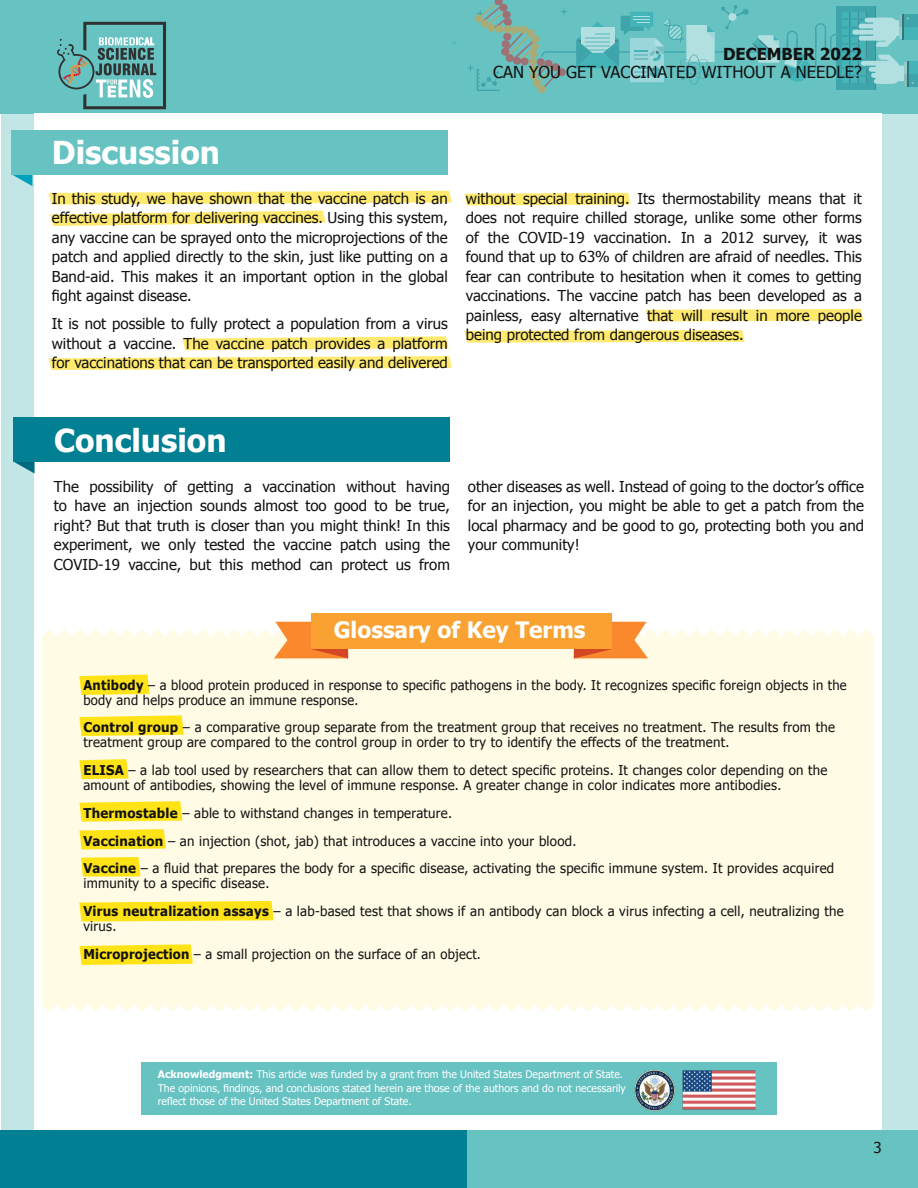
<style>
.page{position:relative;width:918px;height:1188px;background:#fff}
.page>*{position:absolute;margin:0;border:0;box-sizing:border-box;transform-origin:0 0}
.t1{font:700 31.5px "Tahoma";color:#fff}
.t2{font:700 22.5px "Tahoma";color:#fff}
.t3{font:16.5px "Tahoma";color:#121212}
.t4{font:700 16.5px "Tahoma";color:#121212}
.t5{font:15px/19.5px "Tahoma";color:#121212;text-align:justify}
.t6{font:13.5px/27.8px "Tahoma";letter-spacing:.02em;color:#121212}
.t7{font:13.5px/15px "Tahoma";letter-spacing:.02em;color:#121212;scale:.96 1}
.t8{font:10.5px/13.5px "Tahoma";color:#fff}
.s1{font-weight:700}
</style>
<div class="page">
<div style="left:1px;top:0;width:917px;height:1188px;background:#c2e6e6"></div>
<div style="left:0;top:0;width:918px;height:113px;background:#67c2c2"></div>
<div style="left:34px;top:113px;width:847px;height:1028px;background:#fff"></div>
<svg style="left:867px;top:6px;width:8px;height:83px"></svg>
<div style="left:869px;top:67px;width:24px;height:5px;background:#b2e0e0;border-radius:2px"></div>
<div style="left:875px;top:61px;width:24px;height:23px;background:#b2e0e0;border-radius:6px"></div>
<div style="left:874px;top:79px;width:17px;height:5px;background:#b2e0e0;border-radius:2px"></div>
<div style="left:871px;top:73px;width:24px;height:5px;background:#b2e0e0;border-radius:2px"></div>
<div style="left:861px;top:61px;width:24px;height:5px;background:#b2e0e0;border-radius:2px"></div>
<div style="left:873px;top:18px;width:24px;height:23px;background:#b2e0e0;border-radius:6px"></div>
<div style="left:865px;top:18px;width:23px;height:5px;background:#b2e0e0;border-radius:2px"></div>
<div style="left:859px;top:24px;width:23px;height:5px;background:#b2e0e0;border-radius:2px"></div>
<div style="left:859px;top:36px;width:23px;height:5px;background:#b2e0e0;border-radius:2px"></div>
<div style="left:852px;top:30px;width:24px;height:5px;background:#b2e0e0;border-radius:2px"></div>
<svg style="left:878px;top:55px;width:40px;height:32px"></svg>
<div style="left:902px;top:14px;width:16px;height:26px;background:#43b5b9"></div>
<div style="left:904px;top:14px;width:14px;height:13px;background:#3ea5ab"></div>
<svg style="left:876px;top:14px;width:33px;height:33px"></svg>
<svg style="left:467px;top:0;width:400px;height:93px"></svg>
<svg style="left:57px;top:22px;width:109px;height:87px"></svg>
<div style="left:450px;top:1130px;width:468px;height:58px;background:#67c2c2"></div>
<div style="left:0;top:1130px;width:466px;height:58px;background:#008092"></div>
<svg style="left:42px;top:1003px;width:832px;height:8px"></svg>
<div style="left:42px;top:638px;width:831px;height:365px;background:#fffbe5"></div>
<svg style="left:42px;top:622px;width:832px;height:36px"></svg>
<div style="left:311px;top:613px;width:300px;height:36px;background:#f9a231"></div>
<svg style="left:79px;top:674px;width:71px;height:21px"></svg>
<svg style="left:79px;top:715px;width:105px;height:21px;background:#ffe52c"></svg>
<svg style="left:13px;top:175px;width:19px;height:11px"></svg>
<div style="left:11px;top:130px;width:437px;height:45px;background:#67c2c2"></div>
<svg style="left:14px;top:462px;width:21px;height:12px"></svg>
<div style="left:14px;top:417px;width:436px;height:45px;background:#008092"></div>
<svg style="left:79px;top:901px;width:195px;height:21px;background:#ffe52a"></svg>
<svg style="left:79px;top:944px;width:114px;height:21px;background:#ffe52c"></svg>
<svg style="left:81px;top:857px;width:59px;height:20px"></svg>
<svg style="left:79px;top:829px;width:87px;height:21px;background:#ffe52d"></svg>
<svg style="left:79px;top:801px;width:103px;height:21px;background:#ffe52b"></svg>
<svg style="left:79px;top:759px;width:50px;height:20px"></svg>
<svg style="left:49px;top:191px;width:403px;height:14px;background:#ffed86"></svg>
<svg style="left:49px;top:356px;width:403px;height:14px;background:#ffed86"></svg>
<svg style="left:50px;top:211px;width:275px;height:15px"></svg>
<svg style="left:464px;top:193px;width:167px;height:12px;background:#ffea75"></svg>
<svg style="left:464px;top:330px;width:281px;height:13px;background:#ffec7e"></svg>
<svg style="left:646px;top:309px;width:217px;height:12px;background:#ffea74"></svg>
<svg style="left:182px;top:336px;width:267px;height:14px;background:#ffed87"></svg>
<div style="left:141px;top:1062px;width:636px;height:53px;background:#67c2c2"></div>
<img style="left:634px;top:1069px;width:122px;height:42px">
<p class="t4" style="left:723px;top:43px;width:140px">DECEMBER 2022</p>
<p class="t3" style="left:493px;top:61px;width:370px">CAN YOU GET VACCINATED WITHOUT A NEEDLE?</p>
<h1 class="t1" style="left:52px;top:131px;width:170px">Discussion</h1>
<p class="t5" style="left:52px;top:188px;width:398px">In this study, we have shown that the vaccine patch is an effective platform for delivering vaccines. Using this system, any vaccine can be sprayed onto the microprojections of the patch and applied directly to the skin, just like putting on a Band-aid. This makes it an important option in the global fight against disease.</p>
<p class="t5" style="left:52px;top:313px;width:398px">It is not possible to fully protect a population from a virus without a vaccine. The vaccine patch provides a platform for vaccinations that can be transported easily and delivered</p>
<p class="t5" style="left:466px;top:188px;width:398px">without special training. Its thermostability means that it does not require chilled storage, unlike some other forms of the COVID-19 vaccination. In a 2012 survey, it was found that up to 63% of children are afraid of needles. This fear can contribute to hesitation when it comes to getting vaccinations. The vaccine patch has been developed as a painless, easy alternative that will result in more people being protected from dangerous diseases.</p>
<h1 class="t1" style="left:54px;top:418px;width:174px">Conclusion</h1>
<p class="t5" style="left:54px;top:476px;width:398px">The possibility of getting a vaccination without having to have an injection sounds almost too good to be true, right? But that truth is closer than you might think! In this experiment, we only tested the vaccine patch using the COVID-19 vaccine, but this method can protect us from</p>
<p class="t5" style="left:468px;top:476px;width:398px">other diseases as well. Instead of going to the doctor’s office for an injection, you might be able to get a patch from the local pharmacy and be good to go, protecting both you and your community!</p>
<h2 class="t2" style="left:334px;top:615px;width:253px">Glossary of Key Terms</h2>
<p class="t7" style="left:83px;top:677px;width:797px"><span class="s1">Antibody</span> – a blood protein produced in response to specific pathogens in the body. It recognizes specific foreign objects in the body and helps produce an immune response.</p>
<p class="t6" style="left:83px;top:719px;width:753px;line-height:15px"><span class="s1">Control group</span> – a comparative group separate from the treatment group that receives no treatment. The results from the treatment group are compared to the control group in order to try to identify the effects of the treatment.</p>
<p class="t6" style="left:83px;top:762px;width:746px;line-height:15px"><span class="s1">ELISA</span> – a lab tool used by researchers that can allow them to detect specific proteins. It changes color depending on the amount of antibodies, showing the level of immune response. A greater change in color indicates more antibodies.</p>
<p class="t6" style="left:83px;top:798px;width:752px"><span class="s1">Thermostable</span> – able to withstand changes in temperature.<br><span class="s1">Vaccination</span> – an injection (shot, jab) that introduces a vaccine into your blood.<br><span class="s1">Vaccine</span> – a fluid that prepares the body for a specific disease, activating the specific immune system. It provides acquired</p>
<p class="t6" style="left:83px;top:869px;width:762px">immunity to a specific disease.<br><span class="s1">Virus neutralization assays</span> – a lab-based test that shows if an antibody can block a virus infecting a cell, neutralizing the</p>
<p class="t6" style="left:83px;top:912px;width:399px">virus.<br><span class="s1">Microprojection</span> – a small projection on the surface of an object.</p>
<p class="t8" style="left:158px;top:1067px;width:470px"><span class="s1">Acknowledgment:</span> This article was funded by a grant from the United States Department of State.<br>The opinions, findings, and conclusions stated herein are those of the authors and do not necessarily reflect those of the United States Department of State.</p>
<p class="t5" style="left:874px;top:1137px;width:10px">3</p>
</div>
